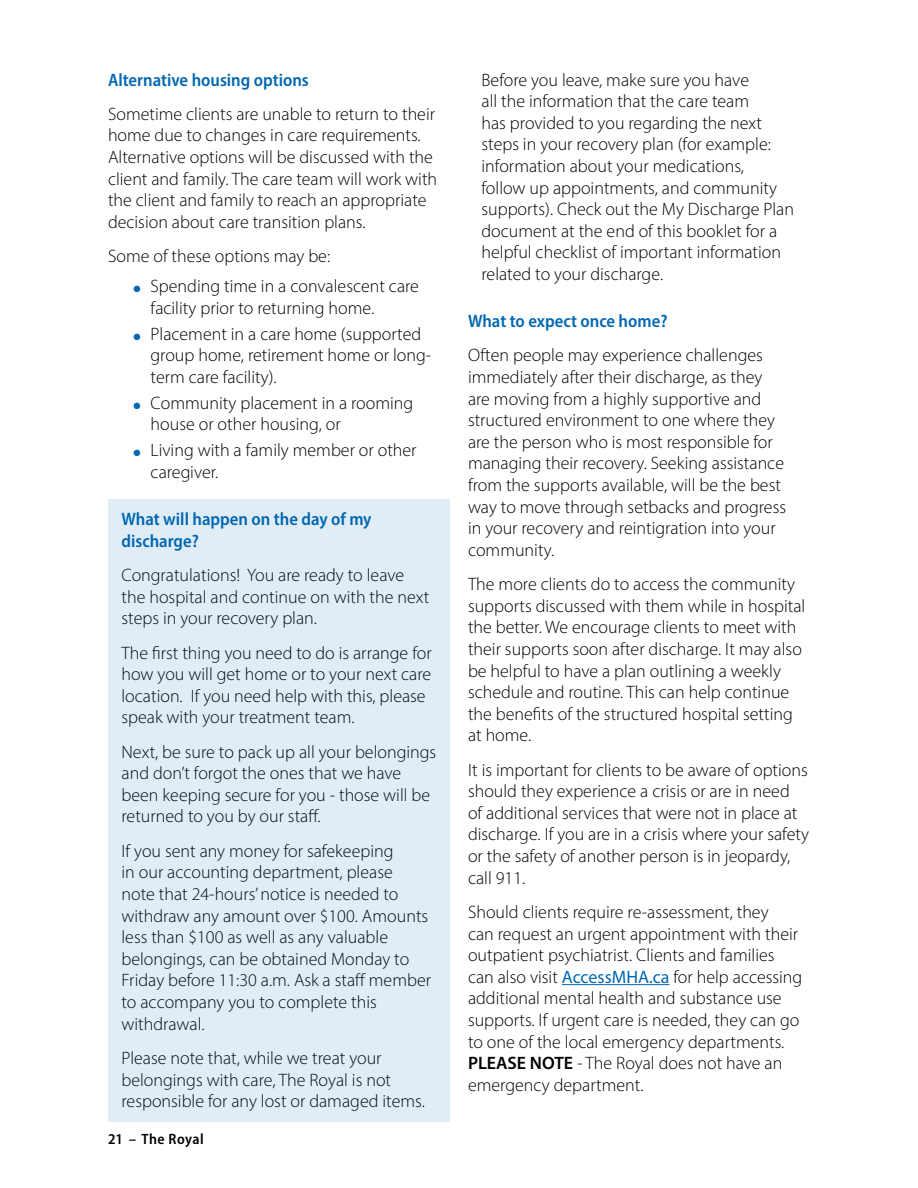
<style>
.page{position:relative;width:918px;height:1188px;background:#fff}
.page>*{position:absolute;margin:0;border:0;box-sizing:border-box;transform-origin:0 0}
.t1{font:300 18px/21.6px "Myriad Pro";color:#000}
.t2{font:600 semi-condensed 18px/21.6px "Myriad Pro";color:#0067b1}
.t3{font:600 semi-condensed 15px "Myriad Pro";letter-spacing:.03em;color:#000}
.s1{color:#0067b1}
.s2{font-weight:400;color:#0067b1}
.s3{font-weight:600}
</style>
<div class="page">
<hr style="left:562px;top:984px;width:108px;height:1px;background:#0067b1">
<div style="left:108px;top:499px;width:342px;height:622px;background:#e1edf5"></div>
<p class="t2" style="left:108px;top:68px;width:202px">Alternative housing options</p>
<p class="t1" style="left:108px;top:103px;width:331px">Sometime clients are unable to return to their home due to changes in care requirements.<br>Alternative options will be discussed with the client and family. The care team will work with the client and family to reach an appropriate decision about care transition plans.</p>
<p class="t1" style="left:108px;top:245px;width:224px">Some of these options may be:</p>
<p class="t1" style="left:151px;top:275px;width:270px;text-indent:-17px"><span class="s1">●</span> Spending time in a convalescent care facility prior to returning home.</p>
<p class="t1" style="left:151px;top:323px;width:282px;text-indent:-17px"><span class="s1">●</span> Placement in a care home (supported group home, retirement home or long&shy;term care facility).</p>
<p class="t1" style="left:151px;top:392px;width:264px;text-indent:-17px"><span class="s1">●</span> Community placement in a rooming house or other housing, or</p>
<p class="t1" style="left:151px;top:439px;width:267px;text-indent:-17px"><span class="s1">●</span> Living with a family member or other caregiver.</p>
<p class="t2" style="left:122px;top:508px;width:252px">What will happen on the day of my discharge?</p>
<p class="t1" style="left:122px;top:564px;width:309px">Congratulations! You are ready to leave the hospital and continue on with the next steps in your recovery plan.</p>
<p class="t1" style="left:122px;top:642px;width:312px">The first thing you need to do is arrange for how you will get home or to your next care location. If you need help with this, please speak with your treatment team.</p>
<p class="t1" style="left:122px;top:741px;width:316px">Next, be sure to pack up all your belongings and don’t forgot the ones that we have been keeping secure for you - those will be returned to you by our staff.</p>
<p class="t1" style="left:122px;top:840px;width:311px">If you sent any money for safekeeping<br>in our accounting department, please<br>note that 24-hours’ notice is needed to withdraw any amount over $100. Amounts less than $100 as well as any valuable belongings, can be obtained Monday to Friday before 11:30 a.m. Ask a staff member to accompany you to complete this withdrawal.</p>
<p class="t1" style="left:122px;top:1047px;width:305px">Please note that, while we treat your belongings with care, The Royal is not responsible for any lost or damaged items.</p>
<p class="t3" style="left:108px;top:1129px;width:97px">21 – The Royal</p>
<p class="t1" style="left:482px;top:69px;width:314px">Before you leave, make sure you have<br>all the information that the care team<br>has provided to you regarding the next steps in your recovery plan (for example: information about your medications,<br>follow up appointments, and community supports). Check out the My Discharge Plan document at the end of this booklet for a helpful checklist of important information related to your discharge.</p>
<p class="t2" style="left:468px;top:310px;width:201px">What to expect once home?</p>
<p class="t1" style="left:468px;top:344px;width:320px">Often people may experience challenges immediately after their discharge, as they are moving from a highly supportive and structured environment to one where they are the person who is most responsible for managing their recovery. Seeking assistance from the supports available, will be the best way to move through setbacks and progress in your recovery and reintigration into your community.</p>
<p class="t1" style="left:468px;top:573px;width:339px">The more clients do to access the community supports discussed with them while in hospital the better. We encourage clients to meet with their supports soon after discharge. It may also be helpful to have a plan outlining a weekly schedule and routine. This can help continue the benefits of the structured hospital setting at home.</p>
<p class="t1" style="left:468px;top:759px;width:343px">It is important for clients to be aware of options should they experience a crisis or are in need<br>of additional services that were not in place at discharge. If you are in a crisis where your safety or the safety of another person is in jeopardy, call 911.</p>
<p class="t1" style="left:468px;top:901px;width:336px">Should clients require re-assessment, they<br>can request an urgent appointment with their outpatient psychiatrist. Clients and families can also visit <span class="s2">AccessMHA.ca</span> for help accessing additional mental health and substance use supports. If urgent care is needed, they can go to one of the local emergency departments.<br><span class="s3">PLEASE NOTE</span> - The Royal does not have an emergency department.</p>
</div>
